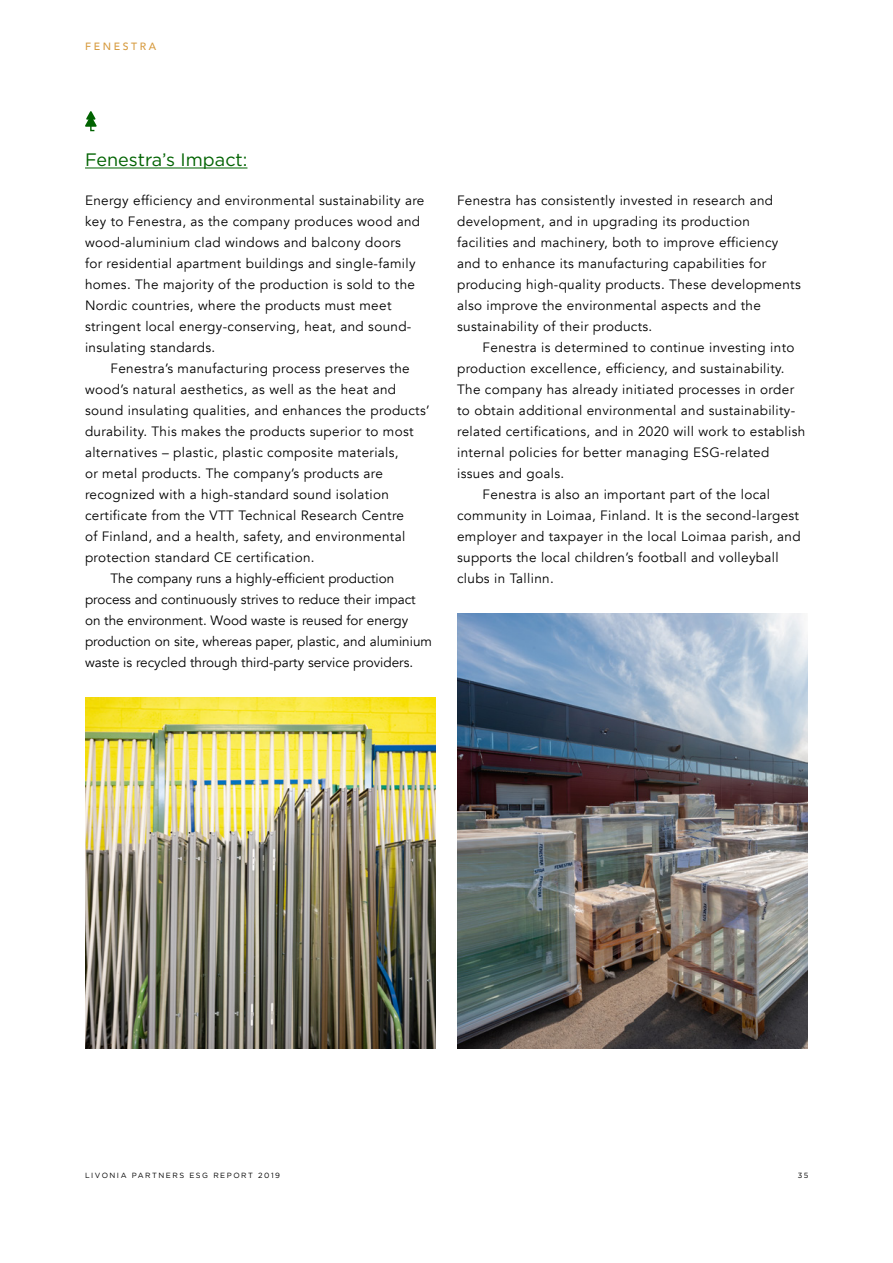
<style>
.page{position:relative;width:893px;height:1263px;background:#fff}
.page>*{position:absolute;margin:0;border:0;box-sizing:border-box;transform-origin:0 0}
.t1{font:18px "Gotham HTF";color:#006300}
.t2{font:13.5px/21px "Avenir";letter-spacing:.025em;color:#000}
.t3{font:13.5px "Avenir";color:#000}
.t4{font:500 10.5px "Avenir";letter-spacing:.25em;color:#d79c41}
.t5{font:7.5px "Gotham HTF";letter-spacing:.2em;color:#000}
</style>
<div class="page">
<hr style="left:85px;top:168px;width:162px;height:1px;background:#006300">
<img style="left:457px;top:613px;width:351px;height:435px">
<img style="left:85px;top:697px;width:351px;height:351px">
<svg style="left:85px;top:111px;width:12px;height:21px"></svg>
<p class="t4" style="left:85px;top:37px;width:73px">FENESTRA</p>
<h1 class="t1" style="left:85px;top:149px;width:164px">Fenestra’s Impact:</h1>
<p class="t2" style="left:85px;top:190px;width:341px">Energy efficiency and environmental sustainability are key to Fenestra, as the company produces wood and wood-aluminium clad windows and balcony doors<br>for residential apartment buildings and single-family homes. The majority of the production is sold to the Nordic countries, where the products must meet stringent local energy-conserving, heat, and sound&shy;insulating standards.</p>
<p class="t2" style="left:111px;top:358px;width:301px">Fenestra’s manufacturing process preserves the</p>
<p class="t2" style="left:85px;top:379px;width:313px">wood’s natural aesthetics, as well as the heat and</p>
<p class="t2" style="left:85px;top:400px;width:346px">sound insulating qualities, and enhances the products’</p>
<p class="t2" style="left:85px;top:421px;width:330px">durability. This makes the products superior to most</p>
<p class="t2" style="left:85px;top:442px;width:315px">alternatives – plastic, plastic composite materials,</p>
<p class="t2" style="left:85px;top:463px;width:299px">or metal products. The company’s products are</p>
<p class="t2" style="left:85px;top:484px;width:306px">recognized with a high-standard sound isolation</p>
<p class="t2" style="left:85px;top:505px;width:321px">certificate from the VTT Technical Research Centre</p>
<p class="t2" style="left:85px;top:526px;width:322px">of Finland, and a health, safety, and environmental</p>
<p class="t2" style="left:85px;top:547px;width:231px">protection standard CE certification.</p>
<p class="t3" style="left:111px;top:570px;width:285px">The company runs a highly-efficient production</p>
<p class="t3" style="left:85px;top:591px;width:332px">process and continuously strives to reduce their impact</p>
<p class="t3" style="left:85px;top:612px;width:325px">on the environment. Wood waste is reused for energy</p>
<p class="t3" style="left:85px;top:633px;width:349px">production on site, whereas paper, plastic, and aluminium</p>
<p class="t3" style="left:85px;top:654px;width:330px">waste is recycled through third-party service providers.</p>
<p class="t2" style="left:457px;top:190px;width:345px">Fenestra has consistently invested in research and development, and in upgrading its production facilities and machinery, both to improve efficiency and to enhance its manufacturing capabilities for producing high-quality products. These developments also improve the environmental aspects and the sustainability of their products.</p>
<p class="t2" style="left:483px;top:337px;width:313px">Fenestra is determined to continue investing into</p>
<p class="t2" style="left:457px;top:358px;width:329px">production excellence, efficiency, and sustainability.</p>
<p class="t2" style="left:457px;top:379px;width:338px">The company has already initiated processes in order</p>
<p class="t2" style="left:457px;top:400px;width:340px">to obtain additional environmental and sustainability-</p>
<p class="t2" style="left:457px;top:421px;width:350px">related certifications, and in 2020 will work to establish</p>
<p class="t2" style="left:457px;top:442px;width:314px">internal policies for better managing ESG-related</p>
<p class="t2" style="left:457px;top:463px;width:109px">issues and goals.</p>
<p class="t2" style="left:483px;top:484px;width:289px">Fenestra is also an important part of the local</p>
<p class="t2" style="left:457px;top:505px;width:343px">community in Loimaa, Finland. It is the second-largest</p>
<p class="t2" style="left:457px;top:526px;width:345px">employer and taxpayer in the local Loimaa parish, and</p>
<p class="t2" style="left:457px;top:547px;width:323px">supports the local children’s football and volleyball</p>
<p class="t2" style="left:457px;top:568px;width:98px">clubs in Tallinn.</p>
<p class="t5" style="left:85px;top:1171px;width:196px">LIVONIA PARTNERS ESG REPORT 2019</p>
<p class="t5" style="left:798px;top:1171px;width:11px">33</p>
</div>
